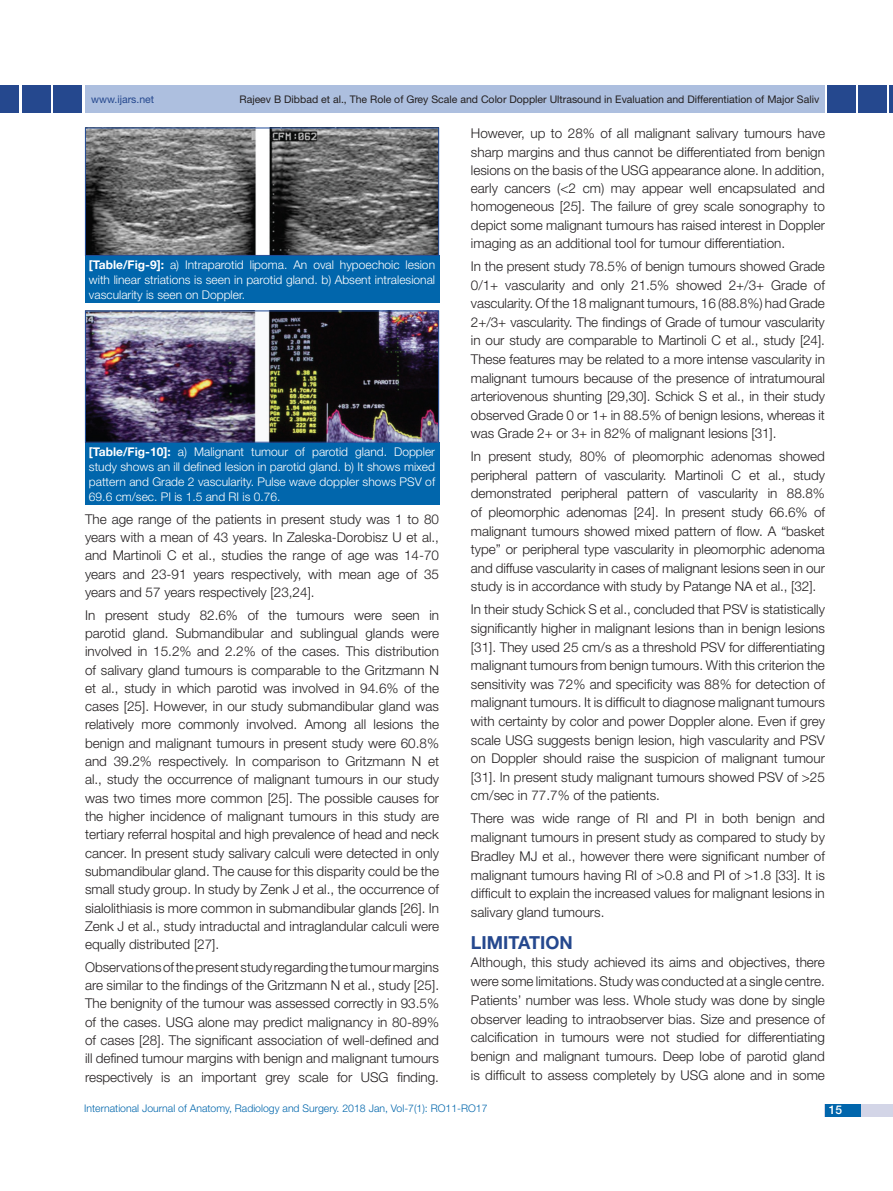
<style>
.page{position:relative;width:893px;height:1191px;background:#fff}
.page>*{position:absolute;margin:0;border:0;box-sizing:border-box;transform-origin:0 0}
.Heading{font:700 18px "Helvetica Neue";color:#25488e}
.Body_Text{font:300 13.5px/18.3px "Helvetica Neue";color:#231f20;text-align:justify}
.Table_text{font:300 12px/15px "Helvetica Neue";color:#fff;text-align:justify}
.t1{font:500 12px "Helvetica Neue";color:#fff}
.t2{font:10.5px "Helvetica Neue";color:#231f20}
.t3{font:300 10.5px "Helvetica Neue";color:#0166ac}
.t4{font:10.5px "Helvetica Neue";color:#25488e}
.s1{font-weight:700}
</style>
<div class="page">
<div style="left:85px;top:85px;width:740px;height:28px;background:#adbfdf"></div>
<div style="left:0;top:85px;width:19px;height:28px;background:#25488e"></div>
<div style="left:22px;top:85px;width:29px;height:28px;background:#25488e"></div>
<hr style="left:889px;top:85px;width:4px;height:28px;background:#25488e">
<div style="left:858px;top:85px;width:29px;height:28px;background:#25488e"></div>
<div style="left:825px;top:1103px;width:68px;height:13px;background:#d3d5e7"></div>
<div style="left:825px;top:1103px;width:35px;height:13px;background:#0166ac"></div>
<div style="left:53px;top:85px;width:29px;height:28px;background:#25488e"></div>
<div style="left:827px;top:85px;width:29px;height:28px;background:#25488e"></div>
<div style="left:85px;top:256px;width:354px;height:47px;background:#0166ac"></div>
<div style="left:85px;top:442px;width:354px;height:63px;background:#0166ac"></div>
<img style="left:87px;top:130px;width:350px;height:124px">
<div style="left:85px;top:128px;width:354px;height:128px;border:1px solid #214c99"></div>
<img style="left:87px;top:312px;width:350px;height:128px">
<div style="left:85px;top:310px;width:354px;height:132px;border:1px solid #214c99"></div>
<p class="t4" style="left:91px;top:93px;width:64px">www.ijars.net</p>
<p class="t2" style="left:239px;top:93px;width:581px">Rajeev B Dibbad et al., The Role of Grey Scale and Color Doppler Ultrasound in Evaluation and Differentiation of Major Saliv</p>
<p class="Table_text" style="left:89px;top:257px;width:348px"><span class="s1">[Table/Fig-9]:</span> a) Intraparotid lipoma. An oval hypoechoic lesion with linear striations is seen in parotid gland. b) Absent intralesional vascularity is seen on Doppler.</p>
<p class="Table_text" style="left:89px;top:444px;width:348px"><span class="s1">[Table/Fig-10]:</span> a) Malignant tumour of parotid gland. Doppler study shows an ill defined lesion in parotid gland. b) It shows mixed pattern and Grade 2 vascularity. Pulse wave doppler shows PSV of 69.6 cm/sec. PI is 1.5 and RI is 0.76.</p>
<p class="Body_Text" style="left:85px;top:509px;width:356px">The age range of the patients in present study was 1 to 80 years with a mean of 43 years. In Zaleska-Dorobisz U et al., and Martinoli C et al., studies the range of age was 14-70 years and 23-91 years respectively, with mean age of 35 years and 57 years respectively [23,24].</p>
<p class="Body_Text" style="left:85px;top:605px;width:356px">In present study 82.6% of the tumours were seen in parotid gland. Submandibular and sublingual glands were involved in 15.2% and 2.2% of the cases. This distribution of salivary gland tumours is comparable to the Gritzmann N et al., study in which parotid was involved in 94.6% of the cases [25]. However, in our study submandibular gland was relatively more commonly involved. Among all lesions the benign and malignant tumours in present study were 60.8% and 39.2% respectively. In comparison to Gritzmann N et al., study the occurrence of malignant tumours in our study was two times more common [25]. The possible causes for the higher incidence of malignant tumours in this study are tertiary referral hospital and high prevalence of head and neck cancer. In present study salivary calculi were detected in only submandibular gland. The cause for this disparity could be the small study group. In study by Zenk J et al., the occurrence of sialolithiasis is more common in submandibular glands [26]. In Zenk J et al., study intraductal and intraglandular calculi were equally distributed [27].</p>
<p class="Body_Text" style="left:85px;top:957px;width:356px">Observations of the present study regarding the tumour margins are similar to the findings of the Gritzmann N et al., study [25].<br>The benignity of the tumour was assessed correctly in 93.5% of the cases. USG alone may predict malignancy in 80-89% of cases [28]. The significant association of well-defined and ill defined tumour margins with benign and malignant tumours respectively is an important grey scale for USG finding.</p>
<p class="Body_Text" style="left:471px;top:124px;width:356px">However, up to 28% of all malignant salivary tumours have sharp margins and thus cannot be differentiated from benign lesions on the basis of the USG appearance alone. In addition, early cancers (&lt;2 cm) may appear well encapsulated and homogeneous [25]. The failure of grey scale sonography to depict some malignant tumours has raised interest in Doppler imaging as an additional tool for tumour differentiation.</p>
<p class="Body_Text" style="left:471px;top:256px;width:356px">In the present study 78.5% of benign tumours showed Grade 0/1+ vascularity and only 21.5% showed 2+/3+ Grade of vascularity. Of the 18 malignant tumours, 16 (88.8%) had Grade 2+/3+ vascularity. The findings of Grade of tumour vascularity in our study are comparable to Martinoli C et al., study [24].<br>These features may be related to a more intense vascularity in malignant tumours because of the presence of intratumoural arteriovenous shunting [29,30]. Schick S et al., in their study observed Grade 0 or 1+ in 88.5% of benign lesions, whereas it was Grade 2+ or 3+ in 82% of malignant lesions [31].</p>
<p class="Body_Text" style="left:471px;top:447px;width:355px">In present study, 80% of pleomorphic adenomas showed peripheral pattern of vascularity. Martinoli C et al., study demonstrated peripheral pattern of vascularity in 88.8% of pleomorphic adenomas [24]. In present study 66.6% of malignant tumours showed mixed pattern of flow. A “basket type” or peripheral type vascularity in pleomorphic adenoma and diffuse vascularity in cases of malignant lesions seen in our study is in accordance with study by Patange NA et al., [32].</p>
<p class="Body_Text" style="left:471px;top:600px;width:356px">In their study Schick S et al., concluded that PSV is statistically significantly higher in malignant lesions than in benign lesions [31]. They used 25 cm/s as a threshold PSV for differentiating malignant tumours from benign tumours. With this criterion the sensitivity was 72% and specificity was 88% for detection of malignant tumours. It is difficult to diagnose malignant tumours with certainty by color and power Doppler alone. Even if grey scale USG suggests benign lesion, high vascularity and PSV on Doppler should raise the suspicion of malignant tumour [31]. In present study malignant tumours showed PSV of &gt;25 cm/sec in 77.7% of the patients.</p>
<p class="Body_Text" style="left:471px;top:809px;width:356px;line-height:18.8px">There was wide range of RI and PI in both benign and malignant tumours in present study as compared to study by Bradley MJ et al., however there were significant number of malignant tumours having RI of &gt;0.8 and PI of &gt;1.8 [33]. It is difficult to explain the increased values for malignant lesions in salivary gland tumours.</p>
<p class="Heading" style="left:471px;top:931px;width:11px">Limitatio</p>
<p class="Heading" style="left:560px;top:931px;width:15px">n</p>
<p class="Body_Text" style="left:471px;top:953px;width:355px;line-height:18.8px">Although, this study achieved its aims and objectives, there were some limitations. Study was conducted at a single centre.<br>Patients’ number was less. Whole study was done by single observer leading to intraobserver bias. Size and presence of calcification in tumours were not studied for differentiating benign and malignant tumours. Deep lobe of parotid gland is difficult to assess completely by USG alone and in some</p>
<p class="t3" style="left:84px;top:1101px;width:405px">International Journal of Anatomy, Radiology and Surgery. 2018 Jan, Vol-7(1): RO11-RO17</p>
<p class="t1" style="left:829px;top:1102px;width:15px">15</p>
</div>
